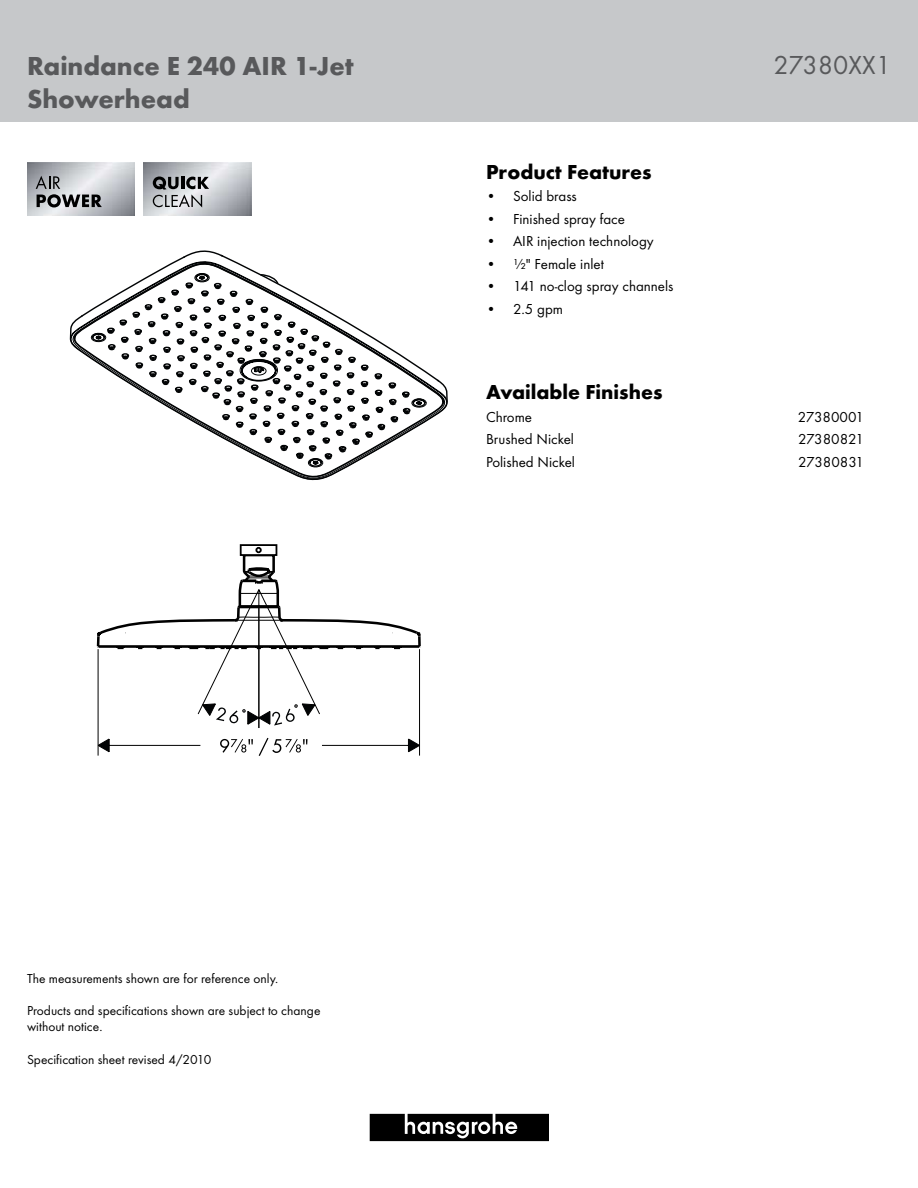
<style>
.page{position:relative;width:918px;height:1188px;background:#fff}
.page>*{position:absolute;margin:0;border:0;box-sizing:border-box;transform-origin:0 0}
.t1{font:700 27px/32.4px "Futura TOT";color:#58595b}
.t2{font:27px "Futura TOT Boo";color:#58595b}
.t3{font:700 21px "Futura TOT";color:#000}
.t4{font:15px/22.5px "Futura TOT Boo";color:#000}
.t5{font:13.5px/16.2px "Futura TOT Boo";color:#000}
</style>
<div class="page">
<div style="left:0;top:0;width:918px;height:121px;background:#c6c8ca"></div>
<svg style="left:370px;top:1114px;width:178px;height:27px;background:#292929"></svg>
<hr style="left:419px;top:649px;width:1px;height:107px;background:#000">
<hr style="left:98px;top:649px;width:1px;height:107px;background:#000">
<svg style="left:97px;top:738px;width:323px;height:18px"></svg>
<div style="left:240px;top:544px;width:37px;height:12px;border:2px solid #000"></div>
<svg style="left:97px;top:548px;width:324px;height:181px"></svg>
<div style="left:255px;top:547px;width:7px;height:6px;border:2px solid #000;border-radius:50%"></div>
<svg style="left:70px;top:322px;width:378px;height:158px"></svg>
<svg style="left:73px;top:253px;width:372px;height:215px"></svg>
<img style="left:27px;top:162px;width:108px;height:54px">
<svg style="left:36px;top:176px;width:66px;height:31px;background:#989a9d"></svg>
<img style="left:143px;top:162px;width:108px;height:54px">
<svg style="left:153px;top:177px;width:56px;height:31px;background:#929396"></svg>
<h1 class="t1" style="left:27px;top:50px;width:328px">Raindance E 240 AIR 1-Jet<br>Showerhead</h1>
<h1 class="t2" style="left:773px;top:49px;width:119px">27380XX1</h1>
<h2 class="t3" style="left:486px;top:159px;width:167px">Product Features</h2>
<p class="t4" style="left:513px;top:185px;width:162px">Solid brass<br>Finished spray face<br>AIR injection technology ½" Female inlet<br>141 no-clog spray channels<br>2.5 gpm</p>
<p class="t4" style="left:486px;top:185px;width:12px;text-align:justify">• • • • • •</p>
<h2 class="t3" style="left:486px;top:379px;width:178px">Available Finishes</h2>
<p class="t4" style="left:486px;top:405px;width:48px">Chrome</p>
<p class="t4" style="left:798px;top:405px;width:68px">27380001</p>
<p class="t4" style="left:486px;top:428px;width:90px">Brushed Nickel</p>
<p class="t4" style="left:798px;top:428px;width:67px">27380821</p>
<p class="t4" style="left:486px;top:450px;width:91px">Polished Nickel</p>
<p class="t4" style="left:798px;top:450px;width:67px">27380831</p>
<p class="t5" style="left:27px;top:970px;width:253px">The measurements shown are for reference only.</p>
<p class="t5" style="left:27px;top:1002px;width:295px">Products and specifications shown are subject to change without notice.</p>
<p class="t5" style="left:27px;top:1051px;width:186px">Specification sheet revised 4/2010</p>
</div>
